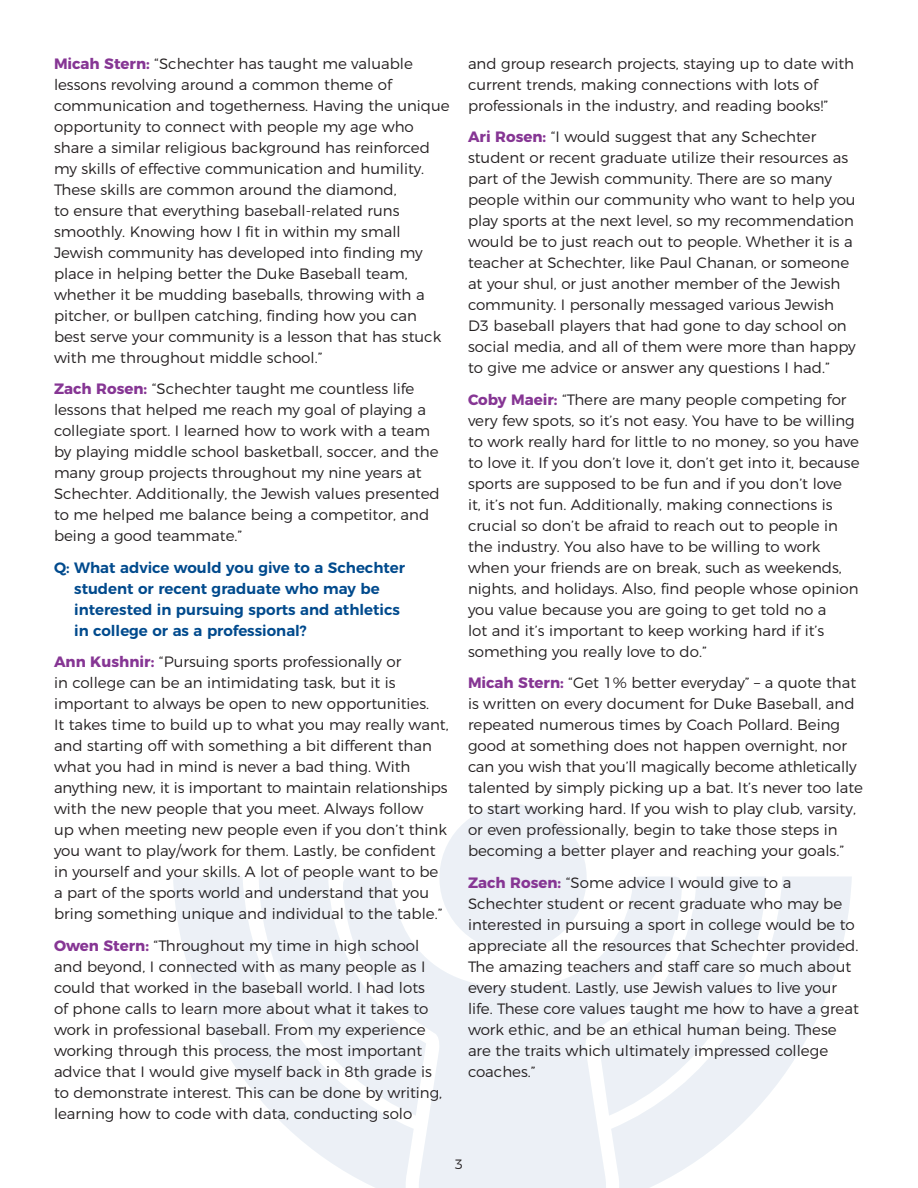
<style>
.page{position:relative;width:918px;height:1188px;background:#fff}
.page>*{position:absolute;margin:0;border:0;box-sizing:border-box;transform-origin:0 0}
.t1{font:300 15px/21px "Montserrat";color:#231f20}
.t2{font:600 15px/21px "Montserrat";color:#004a8d}
.t3{font:300 13.5px "Montserrat";color:#231f20}
.s1{font-weight:700;color:#863694}
</style>
<div class="page">
<svg style="left:439px;top:804px;width:148px;height:72px"></svg>
<svg style="left:682px;top:877px;width:170px;height:293px;fill:#ecf0f6"></svg>
<svg style="left:173px;top:877px;width:169px;height:293px;fill:#ecf0f6"></svg>
<svg style="left:342px;top:876px;width:340px;height:312px;fill:#ecf0f6"></svg>
<p class="t1" style="left:54px;top:51px;width:397px"><span class="s1">Micah Stern:</span> “Schechter has taught me valuable lessons revolving around a common theme of communication and togetherness. Having the unique opportunity to connect with people my age who share a similar religious background has reinforced my skills of effective communication and humility.<br>These skills are common around the diamond,<br>to ensure that everything baseball-related runs smoothly. Knowing how I fit in within my small Jewish community has developed into finding my place in helping better the Duke Baseball team, whether it be mudding baseballs, throwing with a pitcher, or bullpen catching, finding how you can best serve your community is a lesson that has stuck with me throughout middle school.”</p>
<p class="t1" style="left:54px;top:377px;width:387px"><span class="s1">Zach Rosen:</span> “Schechter taught me countless life lessons that helped me reach my goal of playing a collegiate sport. I learned how to work with a team by playing middle school basketball, soccer, and the many group projects throughout my nine years at Schechter. Additionally, the Jewish values presented to me helped me balance being a competitor, and being a good teammate.”</p>
<p class="t2" style="left:74px;top:556px;width:332px;text-indent:-20px">Q: What advice would you give to a Schechter student or recent graduate who may be interested in pursuing sports and athletics in college or as a professional?</p>
<p class="t1" style="left:54px;top:650px;width:396px"><span class="s1">Ann Kushnir:</span> “Pursuing sports professionally or<br>in college can be an intimidating task, but it is important to always be open to new opportunities.<br>It takes time to build up to what you may really want, and starting off with something a bit different than what you had in mind is never a bad thing. With anything new, it is important to maintain relationships with the new people that you meet. Always follow<br>up when meeting new people even if you don’t think you want to play/work for them. Lastly, be confident in yourself and your skills. A lot of people want to be a part of the sports world and understand that you bring something unique and individual to the table.”</p>
<p class="t1" style="left:54px;top:933px;width:390px"><span class="s1">Owen Stern:</span> “Throughout my time in high school and beyond, I connected with as many people as I could that worked in the baseball world. I had lots of phone calls to learn more about what it takes to work in professional baseball. From my experience working through this process, the most important advice that I would give myself back in 8th grade is to demonstrate interest. This can be done by writing, learning how to code with data, conducting solo</p>
<p class="t1" style="left:468px;top:51px;width:388px">and group research projects, staying up to date with current trends, making connections with lots of professionals in the industry, and reading books!”</p>
<p class="t1" style="left:468px;top:125px;width:389px"><span class="s1">Ari Rosen:</span> “I would suggest that any Schechter student or recent graduate utilize their resources as part of the Jewish community. There are so many people within our community who want to help you play sports at the next level, so my recommendation would be to just reach out to people. Whether it is a teacher at Schechter, like Paul Chanan, or someone at your shul, or just another member of the Jewish community. I personally messaged various Jewish D3 baseball players that had gone to day school on social media, and all of them were more than happy to give me advice or answer any questions I had.”</p>
<p class="t1" style="left:468px;top:387px;width:393px"><span class="s1">Coby Maeir:</span> “There are many people competing for very few spots, so it’s not easy. You have to be willing to work really hard for little to no money, so you have to love it. If you don’t love it, don’t get into it, because sports are supposed to be fun and if you don’t love<br>it, it’s not fun. Additionally, making connections is crucial so don’t be afraid to reach out to people in the industry. You also have to be willing to work when your friends are on break, such as weekends, nights, and holidays. Also, find people whose opinion you value because you are going to get told no a<br>lot and it’s important to keep working hard if it’s something you really love to do.”</p>
<p class="t1" style="left:468px;top:671px;width:397px"><span class="s1">Micah Stern:</span> “Get 1% better everyday” – a quote that is written on every document for Duke Baseball, and repeated numerous times by Coach Pollard. Being good at something does not happen overnight, nor can you wish that you’ll magically become athletically talented by simply picking up a bat. It’s never too late to start working hard. If you wish to play club, varsity, or even professionally, begin to take those steps in becoming a better player and reaching your goals.”</p>
<p class="t1" style="left:468px;top:870px;width:392px"><span class="s1">Zach Rosen:</span> “Some advice I would give to a Schechter student or recent graduate who may be interested in pursuing a sport in college would be to appreciate all the resources that Schechter provided.<br>The amazing teachers and staff care so much about every student. Lastly, use Jewish values to live your life. These core values taught me how to have a great work ethic, and be an ethical human being. These are the traits which ultimately impressed college coaches.”</p>
<p class="t3" style="left:455px;top:1153px;width:10px">3</p>
</div>
